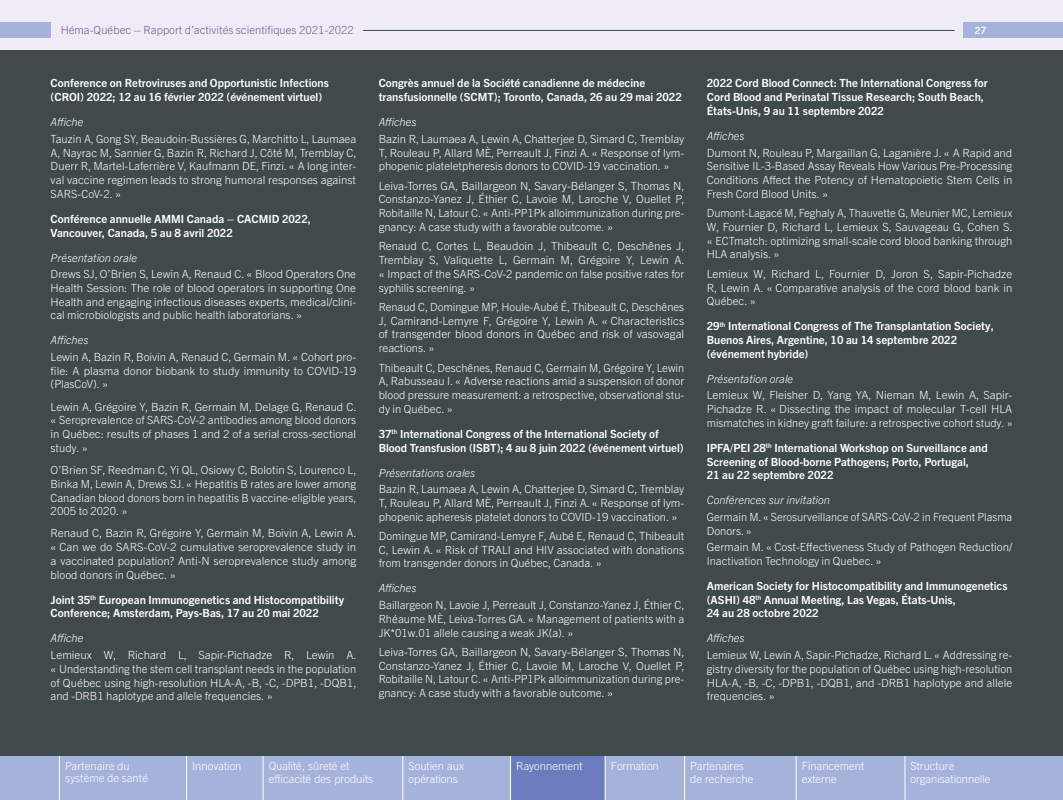
<style>
.page{position:relative;width:1063px;height:800px;background:#fff}
.page>*{position:absolute;margin:0;border:0;box-sizing:border-box;transform-origin:0 0}
.t1{font:300 11.25px/13.8px "Trade Gothic Next LT Pro";color:#fff;text-align:justify}
.t2{font:700 11.25px/13.8px "Trade Gothic Next LT Pro";color:#fff}
.t3{font:300 11.25px/12.5px "Trade Gothic";color:#fff}
.t4{font:italic 300 11.25px "Trade Gothic Next LT Pro";color:#fff}
.t5{font:300 11.25px "Trade Gothic Next LT Pro";color:#6d5996}
.t6{font:700 10px "Trade Gothic Next LT Pro";color:#fff}
</style>
<div class="page">
<div style="left:0;top:0;width:1062px;height:50px;background:#efecf6"></div>
<div style="left:962px;top:22px;width:100px;height:16px;background:#a5b2dc"></div>
<div style="left:0;top:22px;width:51px;height:16px;background:#a5b2dc"></div>
<hr style="left:363px;top:30px;width:591px;height:1px;background:#40494c">
<div style="left:0;top:756px;width:1062px;height:44px;background:#a5b2dc"></div>
<div style="left:510px;top:756px;width:95px;height:44px;background:#6a7cbd"></div>
<hr style="left:59px;top:756px;width:1px;height:44px;background:#fff">
<hr style="left:186px;top:756px;width:1px;height:44px;background:#fff">
<hr style="left:263px;top:756px;width:1px;height:44px;background:#fff">
<hr style="left:402px;top:756px;width:1px;height:44px;background:#fff">
<hr style="left:510px;top:756px;width:1px;height:44px;background:#fff">
<hr style="left:605px;top:756px;width:1px;height:44px;background:#fff">
<hr style="left:684px;top:756px;width:1px;height:44px;background:#fff">
<hr style="left:795px;top:756px;width:1px;height:44px;background:#fff">
<hr style="left:904px;top:756px;width:1px;height:44px;background:#fff">
<div style="left:0;top:50px;width:1062px;height:706px;background:#40494c"></div>
<p class="t5" style="left:61px;top:23px;width:295px">Héma-Québec – Rapport d’activités scientifiques 2021-2022</p>
<p class="t6" style="left:974px;top:24px;width:13px">27</p>
<p class="t2" style="left:51px;top:76px;width:280px">Conference on Retroviruses and Opportunistic Infections (CROI) 2022; 12 au 16 février 2022 (événement virtuel)</p>
<p class="t4" style="left:51px;top:114px;width:34px">Affiche</p>
<p class="t1" style="left:51px;top:131px;width:307px">Tauzin A, Gong SY, Beaudoin-Bussières G, Marchitto L, Laumaea A, Nayrac M, Sannier G, Bazin R, Richard J, Côté M, Tremblay C, Duerr R, Martel-Laferrière V, Kaufmann DE, Finzi. « A long inter‑ val vaccine regimen leads to strong humoral responses against SARS-CoV-2. »</p>
<p class="t2" style="left:51px;top:211px;width:262px">Conférence annuelle AMMI Canada – CACMID 2022,<br>Vancouver, Canada, 5 au 8 avril 2022</p>
<p class="t4" style="left:51px;top:250px;width:88px">Présentation orale</p>
<p class="t1" style="left:51px;top:266px;width:307px">Drews SJ, O’Brien S, Lewin A, Renaud C. « Blood Operators One Health Session: The role of blood operators in supporting One Health and engaging infectious diseases experts, medical/clini‑ cal microbiologists and public health laboratorians. »</p>
<p class="t4" style="left:51px;top:332px;width:39px">Affiches</p>
<p class="t1" style="left:51px;top:349px;width:307px">Lewin A, Bazin R, Boivin A, Renaud C, Germain M. « Cohort pro‑ file: A plasma donor biobank to study immunity to COVID-19 (PlasCoV). »</p>
<p class="t1" style="left:51px;top:399px;width:307px">Lewin A, Grégoire Y, Bazin R, Germain M, Delage G, Renaud C. « Seroprevalence of SARS-CoV-2 antibodies among blood donors in Québec: results of phases 1 and 2 of a serial cross-sectional study. »</p>
<p class="t1" style="left:51px;top:462px;width:307px">O’Brien SF, Reedman C, Yi QL, Osiowy C, Bolotin S, Lourenco L, Binka M, Lewin A, Drews SJ. « Hepatitis B rates are lower among Canadian blood donors born in hepatitis B vaccine-eligible years, 2005 to 2020. »</p>
<p class="t1" style="left:51px;top:526px;width:307px">Renaud C, Bazin R, Grégoire Y, Germain M, Boivin A, Lewin A. « Can we do SARS-CoV-2 cumulative seroprevalence study in a vaccinated population? Anti-N seroprevalence study among blood donors in Québec. »</p>
<p class="t2" style="left:51px;top:592px;width:295px">Joint 35<sup>th</sup> European Immunogenetics and Histocompatibility<br>Conference; Amsterdam, Pays-Bas, 17 au 20 mai 2022</p>
<p class="t4" style="left:51px;top:631px;width:34px">Affiche</p>
<p class="t1" style="left:51px;top:647px;width:307px">Lemieux W, Richard L, Sapir-Pichadze R, Lewin A. « Understanding the stem cell transplant needs in the population of Québec using high-resolution HLA-A, -B, -C, -DPB1, -DQB1, and -DRB1 haplotype and allele frequencies. »</p>
<p class="t2" style="left:379px;top:76px;width:305px">Congrès annuel de la Société canadienne de médecine transfusionnelle (SCMT); Toronto, Canada, 26 au 29 mai 2022</p>
<p class="t4" style="left:379px;top:114px;width:39px">Affiches</p>
<p class="t1" style="left:379px;top:131px;width:307px">Bazin R, Laumaea A, Lewin A, Chatterjee D, Simard C, Tremblay T, Rouleau P, Allard MÈ, Perreault J, Finzi A. « Response of lym‑ phopenic plateletpheresis donors to COVID-19 vaccination. »</p>
<p class="t1" style="left:379px;top:178px;width:307px">Leiva-Torres GA, Baillargeon N, Savary-Bélanger S, Thomas N, Constanzo-Yanez J, Éthier C, Lavoie M, Laroche V, Ouellet P, Robitaille N, Latour C. « Anti-PP1Pk alloimmunization during pre‑ gnancy: A case study with a favorable outcome. »</p>
<p class="t1" style="left:379px;top:239px;width:307px">Renaud C, Cortes L, Beaudoin J, Thibeault C, Deschênes J, Tremblay S, Valiquette L, Germain M, Grégoire Y, Lewin A. « Impact of the SARS-CoV-2 pandemic on false positive rates for syphilis screening. »</p>
<p class="t1" style="left:379px;top:299px;width:307px">Renaud C, Domingue MP, Houle-Aubé É, Thibeault C, Deschênes J, Camirand-Lemyre F, Grégoire Y, Lewin A. « Characteristics of transgender blood donors in Québec and risk of vasovagal reactions. »</p>
<p class="t1" style="left:379px;top:360px;width:307px">Thibeault C, Deschênes, Renaud C, Germain M, Grégoire Y, Lewin A, Rabusseau I. « Adverse reactions amid a suspension of donor blood pressure measurement: a retrospective, observational stu‑ dy in Québec. »</p>
<p class="t2" style="left:379px;top:426px;width:306px">37<sup>th</sup> International Congress of the International Society of<br>Blood Transfusion (ISBT); 4 au 8 juin 2022 (événement virtuel)</p>
<p class="t4" style="left:379px;top:465px;width:98px">Présentations orales</p>
<p class="t1" style="left:379px;top:481px;width:307px">Bazin R, Laumaea A, Lewin A, Chatterjee D, Simard C, Tremblay T, Rouleau P, Allard MÈ, Perreault J, Finzi A. « Response of lym‑ phopenic apheresis platelet donors to COVID-19 vaccination. »</p>
<p class="t1" style="left:379px;top:528px;width:307px">Domingue MP, Camirand-Lemyre F, Aubé E, Renaud C, Thibeault C, Lewin A. « Risk of TRALI and HIV associated with donations from transgender donors in Québec, Canada. »</p>
<p class="t4" style="left:379px;top:581px;width:39px">Affiches</p>
<p class="t1" style="left:379px;top:597px;width:307px">Baillargeon N, Lavoie J, Perreault J, Constanzo-Yanez J, Éthier C, Rhéaume MÈ, Leiva-Torres GA. « Management of patients with a JK*01w.01 allele causing a weak JK(a). »</p>
<p class="t1" style="left:379px;top:644px;width:307px">Leiva-Torres GA, Baillargeon N, Savary-Bélanger S, Thomas N, Constanzo-Yanez J, Éthier C, Lavoie M, Laroche V, Ouellet P, Robitaille N, Latour C. « Anti-PP1Pk alloimmunization during pre‑ gnancy: A case study with a favorable outcome. »</p>
<p class="t2" style="left:706px;top:76px;width:282px">2022 Cord Blood Connect: The International Congress for<br>Cord Blood and Perinatal Tissue Research; South Beach,<br>États-Unis, 9 au 11 septembre 2022</p>
<p class="t4" style="left:706px;top:128px;width:39px">Affiches</p>
<p class="t1" style="left:706px;top:145px;width:307px">Dumont N, Rouleau P, Margaillan G, Laganière J. « A Rapid and Sensitive IL-3-Based Assay Reveals How Various Pre-Processing Conditions Affect the Potency of Hematopoietic Stem Cells in Fresh Cord Blood Units. »</p>
<p class="t1" style="left:706px;top:205px;width:307px">Dumont-Lagacé M, Feghaly A, Thauvette G, Meunier MC, Lemieux W, Fournier D, Richard L, Lemieux S, Sauvageau G, Cohen S. « ECTmatch: optimizing small-scale cord blood banking through HLA analysis. »</p>
<p class="t1" style="left:706px;top:266px;width:307px">Lemieux W, Richard L, Fournier D, Joron S, Sapir-Pichadze R, Lewin A. « Comparative analysis of the cord blood bank in Québec. »</p>
<p class="t2" style="left:706px;top:319px;width:288px">29<sup>th</sup> International Congress of The Transplantation Society,<br>Buenos Aires, Argentine, 10 au 14 septembre 2022 (événement hybride)</p>
<p class="t4" style="left:706px;top:371px;width:88px">Présentation orale</p>
<p class="t1" style="left:706px;top:388px;width:307px">Lemieux W, Fleisher D, Yang YA, Nieman M, Lewin A, Sapir-Pichadze R. « Dissecting the impact of molecular T-cell HLA mismatches in kidney graft failure: a retrospective cohort study. »</p>
<p class="t2" style="left:706px;top:440px;width:283px">IPFA/PEI 28<sup>th</sup> International Workshop on Surveillance and<br>Screening of Blood-borne Pathogens; Porto, Portugal,<br>21 au 22 septembre 2022</p>
<p class="t4" style="left:706px;top:492px;width:125px">Conférences sur invitation</p>
<p class="t1" style="left:706px;top:509px;width:307px">Germain M. « Serosurveillance of SARS-CoV-2 in Frequent Plasma<br>Donors. »</p>
<p class="t1" style="left:706px;top:539px;width:307px">Germain M. « Cost-Effectiveness Study of Pathogen Reduction/<br>Inactivation Technology in Quebec. »</p>
<p class="t2" style="left:706px;top:578px;width:302px">American Society for Histocompatibility and Immunogenetics (ASHI) 48<sup>th</sup> Annual Meeting, Las Vegas, États-Unis,<br>24 au 28 octobre 2022</p>
<p class="t4" style="left:706px;top:631px;width:39px">Affiches</p>
<p class="t1" style="left:706px;top:647px;width:307px">Lemieux W, Lewin A, Sapir-Pichadze, Richard L. « Addressing re‑ gistry diversity for the population of Québec using high-resolution HLA-A, -B, -C, -DPB1, -DQB1, and -DRB1 haplotype and allele frequencies. »</p>
<p class="t1" style="left:65px;top:759px;width:85px;line-height:12.5px">Partenaire du système de santé</p>
<p class="t3" style="left:192px;top:760px;width:51px">Innovation</p>
<p class="t3" style="left:269px;top:760px;width:106px">Qualité, sûreté et efficacité des produits</p>
<p class="t3" style="left:408px;top:760px;width:57px">Soutien aux opérations</p>
<p class="t3" style="left:516px;top:760px;width:68px">Rayonnement</p>
<p class="t3" style="left:610px;top:760px;width:50px">Formation</p>
<p class="t3" style="left:690px;top:760px;width:65px">Partenaires de recherche</p>
<p class="t3" style="left:801px;top:760px;width:64px">Financement externe</p>
<p class="t3" style="left:910px;top:760px;width:81px">Structure organisationnelle</p>
</div>
